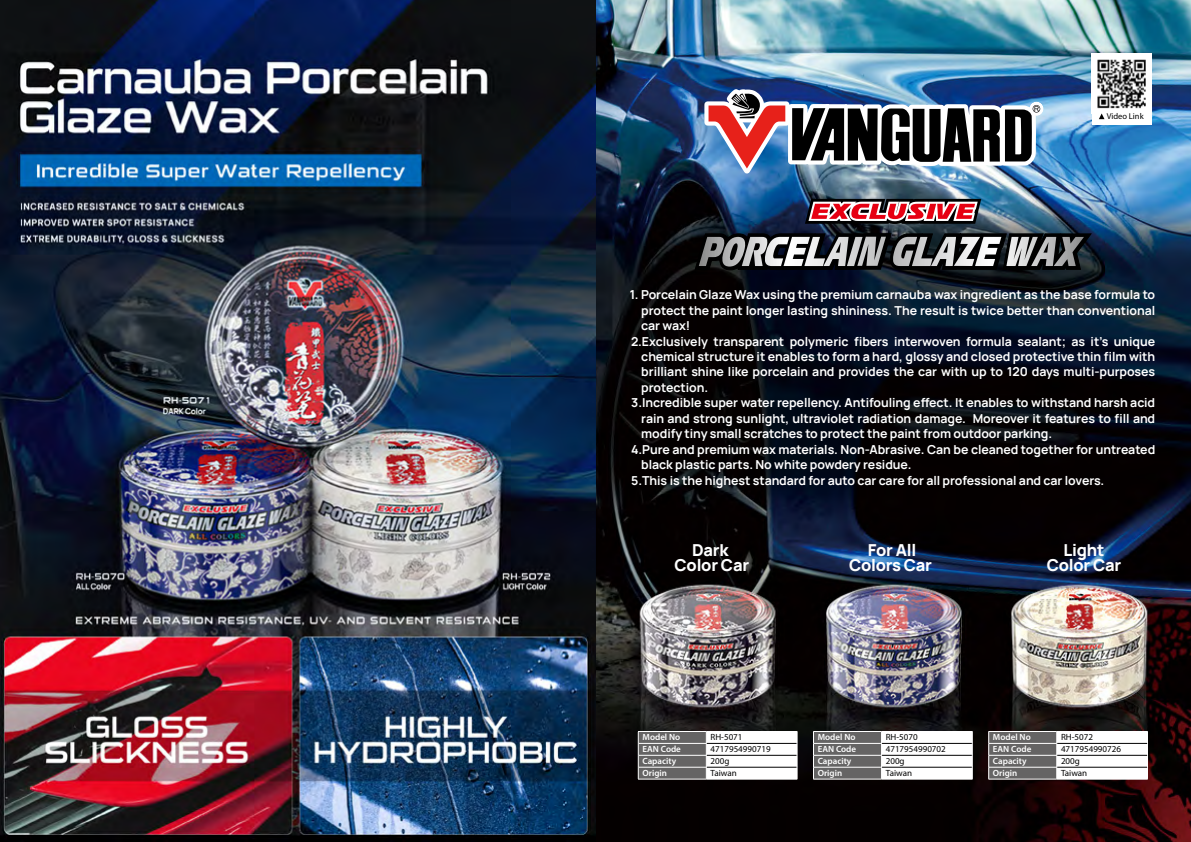
<style>
.page{position:relative;width:1191px;height:842px;background:#fff}
.page>*{position:absolute;margin:0;border:0;box-sizing:border-box;transform-origin:0 0}
.t1{font:800 16.5px/15.4px "Manrope";letter-spacing:-.015em;color:#fff;text-align:center}
.t2{font:700 12.3px "Manrope";letter-spacing:-.005em;color:#fff}
.t3{font:9px "Myriad Pro";color:#000}
.t4{font:600 9px "Myriad Pro";color:#fff}
.t5{font:8.5px "Myriad Pro";color:#000}
</style>
<div class="page">
<img style="left:0;top:0;width:1191px;height:842px">
<img style="left:785px;top:270px;width:254px;height:572px">
<img style="left:695px;top:0;width:396px;height:270px">
<hr style="left:881px;top:779px;width:91px;height:1px;background:#fff">
<hr style="left:813px;top:779px;width:68px;height:1px;background:#fff">
<svg style="left:813px;top:731px;width:160px;height:48px"></svg>
<hr style="left:706px;top:779px;width:91px;height:1px;background:#fff">
<hr style="left:638px;top:779px;width:68px;height:1px;background:#fff">
<svg style="left:638px;top:731px;width:160px;height:48px"></svg>
<hr style="left:1056px;top:779px;width:91px;height:1px;background:#fff">
<hr style="left:988px;top:779px;width:68px;height:1px;background:#fff">
<svg style="left:988px;top:731px;width:160px;height:48px"></svg>
<div style="left:1091px;top:54px;width:60px;height:71px;background:#fff"></div>
<img style="left:1097px;top:59px;width:49px;height:50px">
<svg style="left:1099px;top:113px;width:5px;height:6px"></svg>
<p class="t5" style="left:1106px;top:111px;width:38px">Video Link</p>
<p class="t2" style="left:630px;top:286px;width:527px">1. Porcelain Glaze Wax using the premium carnauba wax ingredient as the base formula to</p>
<p class="t2" style="left:641px;top:302px;width:515px">protect the paint longer lasting shininess. The result is twice better than conventional</p>
<p class="t2" style="left:641px;top:317px;width:50px">car wax!</p>
<p class="t2" style="left:631px;top:332px;width:526px">2.Exclusively transparent polymeric fibers interwoven formula sealant; as it’s unique</p>
<p class="t2" style="left:641px;top:348px;width:515px">chemical structure it enables to form a hard, glossy and closed protective thin film with</p>
<p class="t2" style="left:641px;top:363px;width:515px">brilliant shine like porcelain and provides the car with up to 120 days multi-purposes</p>
<p class="t2" style="left:641px;top:379px;width:68px">protection.</p>
<p class="t2" style="left:631px;top:394px;width:525px">3.Incredible super water repellency. Antifouling effect. It enables to withstand harsh acid</p>
<p class="t2" style="left:641px;top:410px;width:515px">rain and strong sunlight, ultraviolet radiation damage. Moreover it features to fill and</p>
<p class="t2" style="left:641px;top:425px;width:412px">modify tiny small scratches to protect the paint from outdoor parking.</p>
<p class="t2" style="left:631px;top:440px;width:525px">4.Pure and premium wax materials. Non-Abrasive. Can be cleaned together for untreated</p>
<p class="t2" style="left:641px;top:456px;width:272px">black plastic parts. No white powdery residue.</p>
<p class="t2" style="left:631px;top:471px;width:474px">5.This is the highest standard for auto car care for all professional and car lovers.</p>
<h1 class="t1" style="left:674px;top:541px;width:76px">Dark<br>Color Car</h1>
<h1 class="t1" style="left:1046px;top:541px;width:76px">Light<br>Color Car</h1>
<h1 class="t1" style="left:849px;top:541px;width:84px">For All<br>Colors Car</h1>
<p class="t4" style="left:642px;top:732px;width:39px">Model No</p>
<p class="t3" style="left:710px;top:732px;width:33px">RH-5071</p>
<p class="t4" style="left:642px;top:744px;width:40px">EAN Code</p>
<p class="t3" style="left:710px;top:744px;width:62px">4717954990719</p>
<p class="t4" style="left:642px;top:755px;width:35px">Capacity</p>
<p class="t3" style="left:710px;top:756px;width:20px">200g</p>
<p class="t4" style="left:642px;top:767px;width:26px">Origin</p>
<p class="t3" style="left:710px;top:768px;width:28px">Taiwan</p>
<p class="t4" style="left:817px;top:732px;width:39px">Model No</p>
<p class="t3" style="left:885px;top:732px;width:33px">RH-5070</p>
<p class="t4" style="left:817px;top:744px;width:40px">EAN Code</p>
<p class="t3" style="left:885px;top:744px;width:62px">4717954990702</p>
<p class="t4" style="left:817px;top:755px;width:35px">Capacity</p>
<p class="t3" style="left:885px;top:756px;width:20px">200g</p>
<p class="t4" style="left:817px;top:767px;width:26px">Origin</p>
<p class="t3" style="left:885px;top:768px;width:28px">Taiwan</p>
<p class="t4" style="left:993px;top:732px;width:39px">Model No</p>
<p class="t3" style="left:1061px;top:732px;width:33px">RH-5072</p>
<p class="t4" style="left:993px;top:744px;width:40px">EAN Code</p>
<p class="t3" style="left:1061px;top:744px;width:62px">4717954990726</p>
<p class="t4" style="left:993px;top:755px;width:35px">Capacity</p>
<p class="t3" style="left:1061px;top:756px;width:20px">200g</p>
<p class="t4" style="left:993px;top:767px;width:26px">Origin</p>
<p class="t3" style="left:1061px;top:768px;width:28px">Taiwan</p>
</div>
